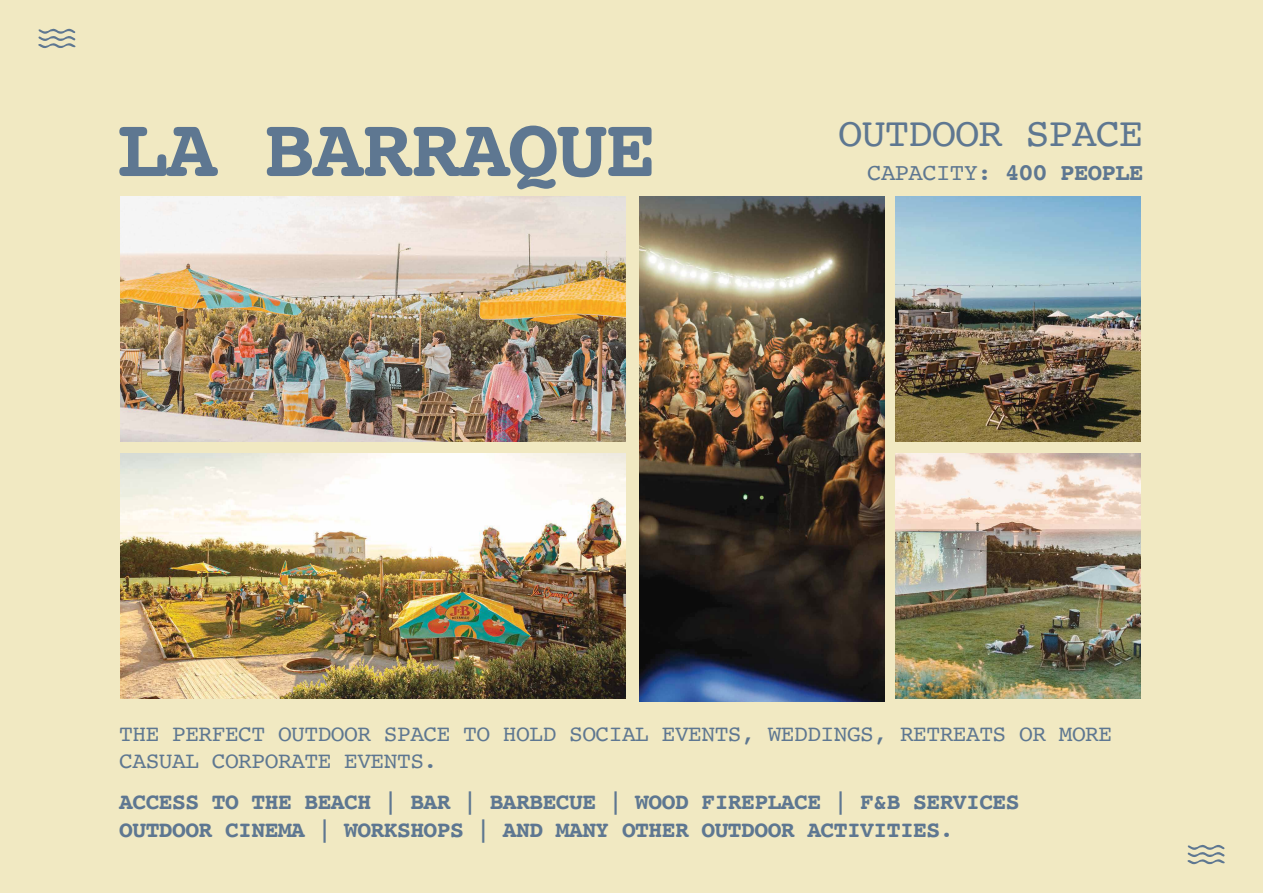
<style>
.page{position:relative;width:1263px;height:893px;background:#f1e9c2}
.page>*{position:absolute;margin:0;border:0;box-sizing:border-box;transform-origin:0 0}
.t1{font:40.8px "Courier";letter-spacing:-.025em;color:#5e7791}
.t2{font:24px "Courier";letter-spacing:-.025em;color:#5e7791}
.t3{font:700 22.95px/27.6px "Courier";letter-spacing:-.025em;color:#5e7791}
.t4{font:22.95px/27.6px "Courier";letter-spacing:-.025em;color:#5e7791}
.s1{font-weight:700}
</style>
<div class="page">
<svg style="left:38px;top:28px;width:38px;height:20px"></svg>
<svg style="left:1187px;top:844px;width:38px;height:20px"></svg>
<img style="left:896px;top:454px;width:245px;height:245px">
<img style="left:896px;top:196px;width:245px;height:245px">
<img style="left:640px;top:196px;width:245px;height:505px">
<img style="left:120px;top:196px;width:505px;height:245px">
<img style="left:120px;top:454px;width:505px;height:245px">
<svg style="left:119px;top:127px;width:99px;height:49px"></svg>
<svg style="left:267px;top:126px;width:384px;height:63px"></svg>
<h1 class="t1" style="left:838px;top:102px;width:307px">OUTDOOR SPACE</h1>
<p class="t2" style="left:867px;top:153px;width:278px">CAPACITY: <span class="s1">400 PEOPLE</span></p>
<p class="t4" style="left:119px;top:719px;width:994px">THE PERFECT OUTDOOR SPACE TO HOLD SOCIAL EVENTS, WEDDINGS, RETREATS OR MORE<br>CASUAL CORPORATE EVENTS.</p>
<p class="t3" style="left:119px;top:787px;width:902px">ACCESS TO THE BEACH | BAR | BARBECUE | WOOD FIREPLACE | F&amp;B SERVICES<br>OUTDOOR CINEMA | WORKSHOPS | AND MANY OTHER OUTDOOR ACTIVITIES.</p>
</div>
